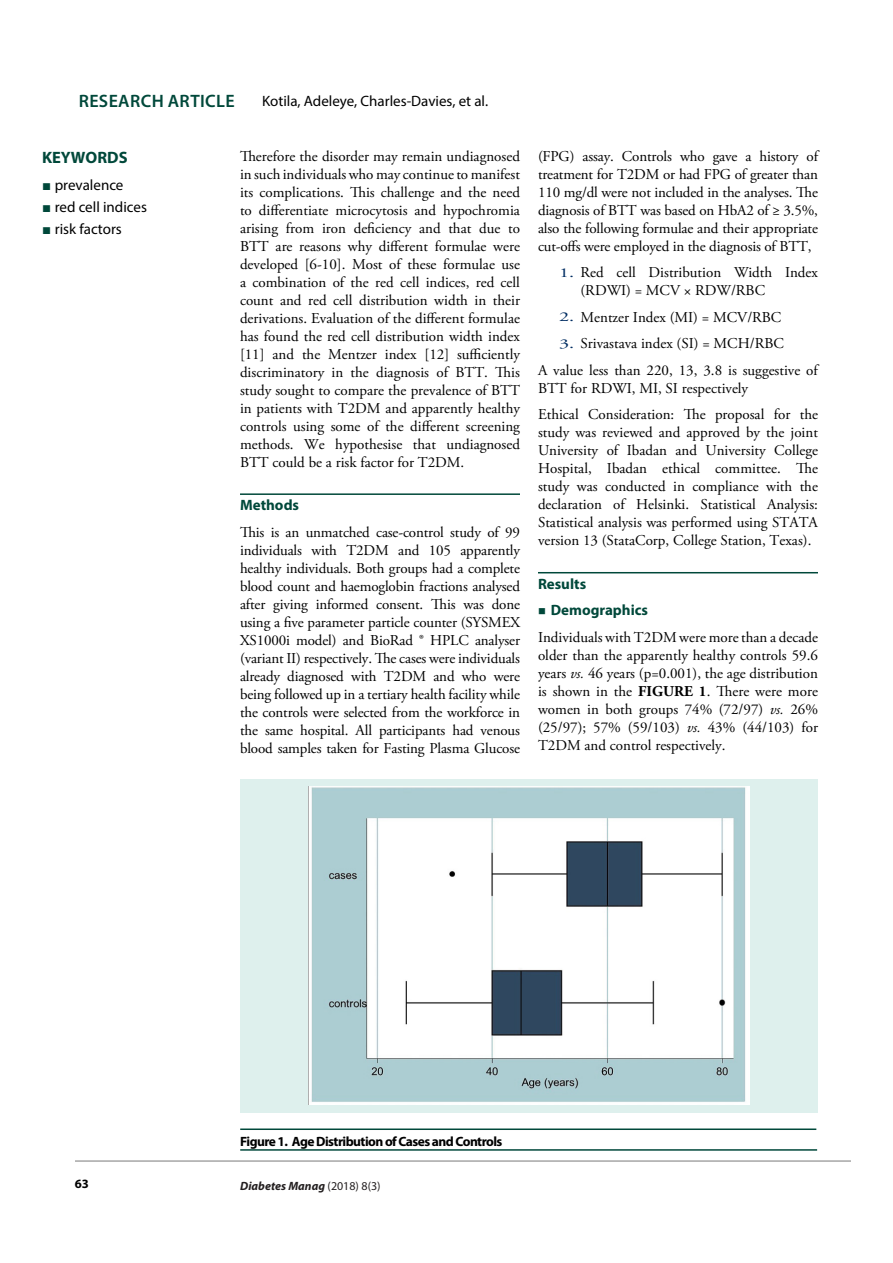
<style>
.page{position:relative;width:893px;height:1263px;background:#fff}
.page>*{position:absolute;margin:0;border:0;box-sizing:border-box;transform-origin:0 0}
.t1{font:600 18px "Myriad Pro";letter-spacing:.02em;color:#00483a}
.t2{font:700 16.5px "Myriad Pro";color:#00483a}
.t3{font:15px/18px "Adobe Garamond Pro";color:#000;text-align:justify}
.t4{font:15px "Myriad Pro";color:#000}
.t5{font:700 15px/26.5px "Myriad Pro";color:#00483a}
.t6{font:700 13.5px "Myriad Pro";letter-spacing:-.04em;color:#000}
.t7{font:700 12.75px "Myriad Pro";color:#000}
.t8{font:italic 700 12px "Myriad Pro";color:#231f20}
.s1{font-family:"Times New Roman";color:#00483a}
.s2{font-size:13.5px;color:#002d62}
.s3{font-style:italic}
.s4{font-weight:700}
.s5{font-weight:400;font-style:normal}
</style>
<div class="page">
<hr style="left:75px;top:1160px;width:776px;height:2px;background:#a6a6a6">
<hr style="left:240px;top:493px;width:280px;height:2px;background:#00483a">
<hr style="left:538px;top:572px;width:280px;height:1px;background:#00483a">
<hr style="left:240px;top:1128px;width:576px;height:2px;background:#00483a">
<hr style="left:240px;top:1149px;width:577px;height:2px;background:#00483a">
<div style="left:240px;top:779px;width:578px;height:333px;background:#def0ed"></div>
<img style="left:309px;top:787px;width:441px;height:317px">
<p class="t1" style="left:79px;top:90px;width:157px">RESEARCH ARTICLE</p>
<p class="t4" style="left:262px;top:92px;width:228px">Kotila, Adeleye, Charles-Davies, et al.</p>
<p class="t2" style="left:42px;top:147px;width:87px">KEYWORDS</p>
<p class="t4" style="left:42px;top:175px;width:83px"><span class="s1">■</span> prevalence</p>
<p class="t4" style="left:42px;top:198px;width:106px"><span class="s1">■</span> red cell indices</p>
<p class="t4" style="left:42px;top:220px;width:81px"><span class="s1">■</span> risk factors</p>
<p class="t3" style="left:240px;top:148px;width:281px">Therefore the disorder may remain undiagnosed in such individuals who may continue to manifest its complications. This challenge and the need to differentiate microcytosis and hypochromia arising from iron deficiency and that due to BTT are reasons why different formulae were developed [6-10]. Most of these formulae use a combination of the red cell indices, red cell count and red cell distribution width in their derivations. Evaluation of the different formulae has found the red cell distribution width index [11] and the Mentzer index [12] sufficiently discriminatory in the diagnosis of BTT. This study sought to compare the prevalence of BTT in patients with T2DM and apparently healthy controls using some of the different screening methods. We hypothesise that undiagnosed BTT could be a risk factor for T2DM.</p>
<p class="t5" style="left:240px;top:492px;width:61px">Methods</p>
<p class="t3" style="left:240px;top:524px;width:281px">This is an unmatched case-control study of 99 individuals with T2DM and 105 apparently healthy individuals. Both groups had a complete blood count and haemoglobin fractions analysed after giving informed consent. This was done using a five parameter particle counter (SYSMEX XS1000i model) and BioRad ® HPLC analyser (variant II) respectively. The cases were individuals already diagnosed with T2DM and who were being followed up in a tertiary health facility while the controls were selected from the workforce in the same hospital. All participants had venous blood samples taken for Fasting Plasma Glucose</p>
<p class="t3" style="left:538px;top:148px;width:281px">(FPG) assay. Controls who gave a history of treatment for T2DM or had FPG of greater than 110 mg/dl were not included in the analyses. The diagnosis of BTT was based on HbA2 of ≥ 3.5%, also the following formulae and their appropriate cut-offs were employed in the diagnosis of BTT,</p>
<p class="t3" style="left:580px;top:264px;width:239px;text-indent:-21px"><span class="s2">1.</span> Red cell Distribution Width Index (RDWI) = MCV × RDW/RBC</p>
<p class="t3" style="left:559px;top:309px;width:224px"><span class="s2">2.</span> Mentzer Index (MI) = MCV/RBC</p>
<p class="t3" style="left:538px;top:331px;width:281px;line-height:26.5px;text-indent:21px"><span class="s2">3.</span> Srivastava index (SI) = MCH/RBC<br>A value less than 220, 13, 3.8 is suggestive of</p>
<p class="t3" style="left:538px;top:375px;width:281px;line-height:26.5px">BTT for RDWI, MI, SI respectively<br>Ethical Consideration: The proposal for the</p>
<p class="t3" style="left:538px;top:424px;width:281px">study was reviewed and approved by the joint University of Ibadan and University College Hospital, Ibadan ethical committee. The study was conducted in compliance with the declaration of Helsinki. Statistical Analysis:<br>Statistical analysis was performed using STATA version 13 (StataCorp, College Station, Texas).</p>
<p class="t5" style="left:551px;top:570px;width:99px;text-indent:-13px">Results<br>Demographics</p>
<p class="t3" style="left:538px;top:629px;width:281px">Individuals with T2DM were more than a decade older than the apparently healthy controls 59.6 years <span class="s3">vs.</span> 46 years (p=0.001), the age distribution is shown in the <span class="s4">FIGURE 1</span>. There were more women in both groups 74% (72/97) <span class="s3">vs.</span> 26% (25/97); 57% (59/103) <span class="s3">vs.</span> 43% (44/103) for T2DM and control respectively.</p>
<p class="t6" style="left:240px;top:1133px;width:264px">Figure 1. Age Distribution of Cases and Controls</p>
<p class="t7" style="left:75px;top:1176px;width:16px">63</p>
<p class="t8" style="left:240px;top:1178px;width:142px">Diabetes Manag <span class="s5">(2018) 8(3)</span></p>
</div>
